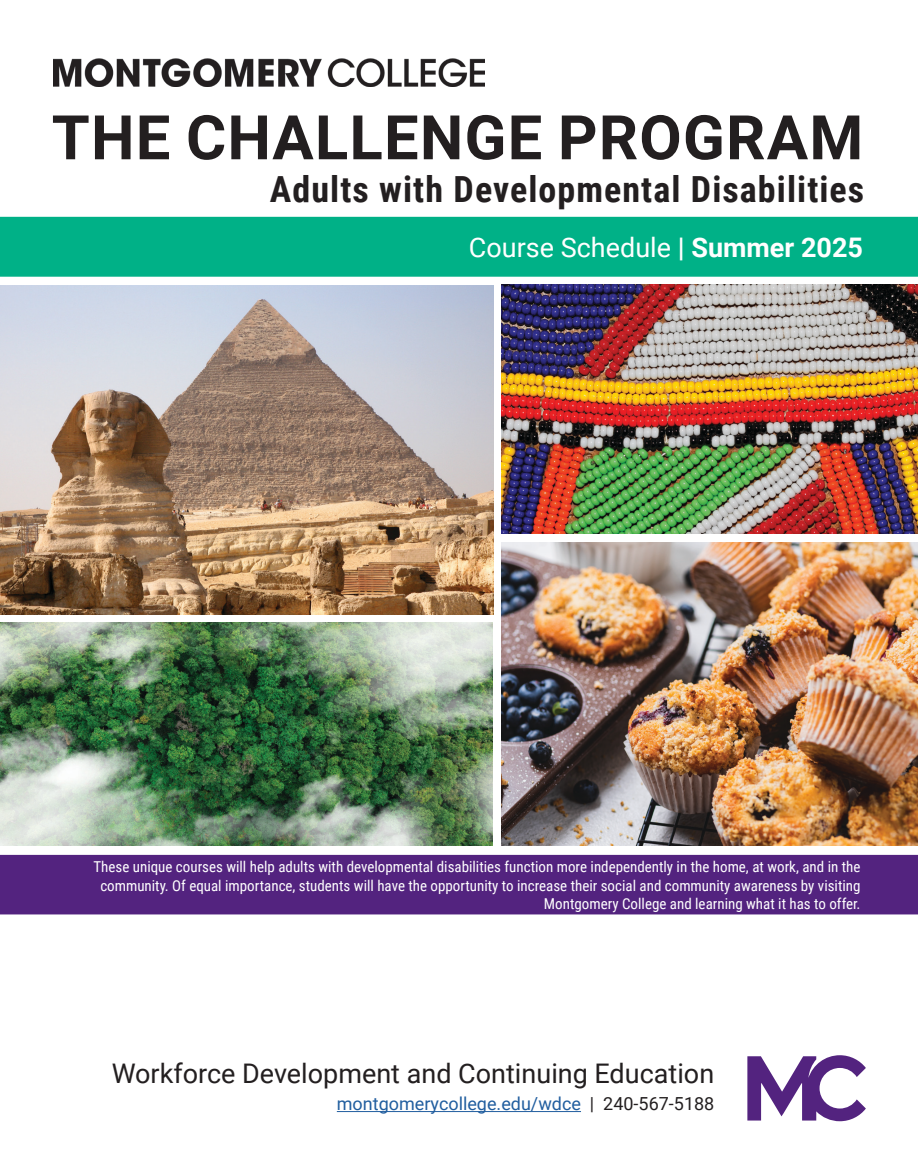
<style>
.page{position:relative;width:918px;height:1175px;background:#fff}
.page>*{position:absolute;margin:0;border:0;box-sizing:border-box;transform-origin:0 0}
.t1{font:700 61.5px "Roboto";letter-spacing:.02em;color:#231f20}
.t2{font:700 36px "Roboto Condensed";letter-spacing:.03em;color:#231f20}
.t3{font:27px "Roboto";color:#231f20}
.t4{font:27px "Roboto";color:#fff}
.t5{font:18px "Roboto";color:#215e9f}
.t6{font:15px/18px "Roboto Condensed";color:#fff;text-align:right}
.s1{font-weight:700}
.s2{color:#231f20}
</style>
<div class="page">
<div style="left:0;top:854px;width:918px;height:60px;background:#53237f"></div>
<div style="left:0;top:217px;width:918px;height:60px;background:#00b187"></div>
<img style="left:54px;top:58px;width:430px;height:28px">
<hr style="left:337px;top:1111px;width:244px;height:1px;background:#215e9f">
<img style="left:0;top:285px;width:494px;height:329px">
<img style="left:0;top:622px;width:492px;height:223px">
<img style="left:501px;top:285px;width:417px;height:248px">
<img style="left:501px;top:542px;width:417px;height:303px">
<svg style="left:747px;top:1055px;width:119px;height:66px"></svg>
<h1 class="t1" style="left:52px;top:94px;width:813px">THE CHALLENGE PROGRAM</h1>
<h1 class="t2" style="left:270px;top:164px;width:596px">Adults with Developmental Disabilities</h1>
<h2 class="t4" style="left:469px;top:229px;width:396px">Course Schedule <span class="s1">| Summer 2025</span></h2>
<p class="t6" style="left:93px;top:857px;width:769px">These unique courses will help adults with developmental disabilities function more independently in the home, at work, and in the community. Of equal importance, students will have the opportunity to increase their social and community awareness by visiting<br>Montgomery College and learning what it has to offer.</p>
<h3 class="t3" style="left:112px;top:1054px;width:604px">Workforce Development and Continuing Education</h3>
<h3 class="t5" style="left:337px;top:1091px;width:379px">montgomerycollege.edu/wdce <span class="s2">| 240-567-5188</span></h3>
</div>
